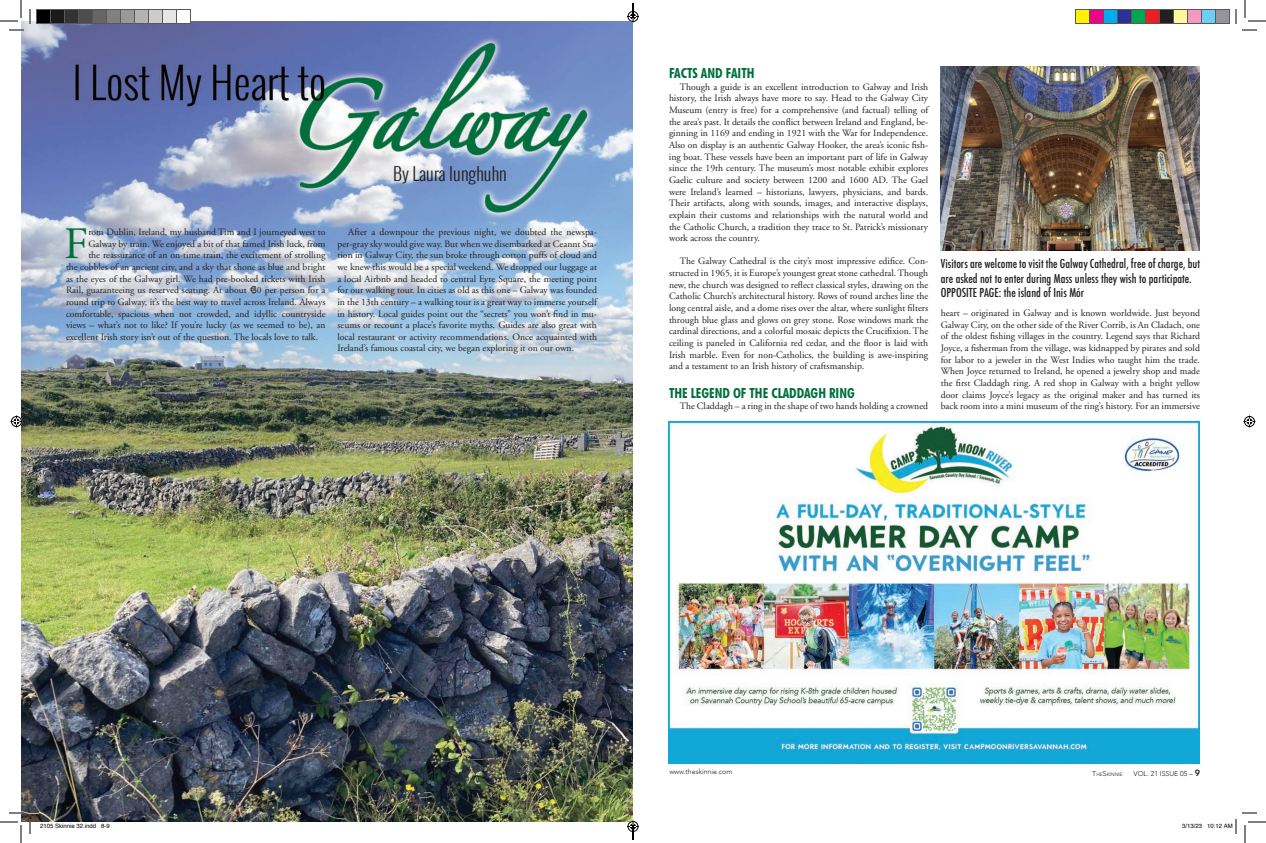
<style>
.page{position:relative;width:1266px;height:843px;background:#fff}
.page>*{position:absolute;margin:0;border:0;box-sizing:border-box;transform-origin:0 0}
.t1{font:44.8px "Adobe Garamond";color:#006f3c}
.t2{font:300 18px "Oswald";color:#231f20}
.t3{font:700 condensed 14px "Futura BT";color:#006f3c}
.t4{font:500 condensed 12px/14.4px "Futura";color:#231f20}
.t5{font:9.7px/11.6px "Adobe Garamond";color:#231f20;text-align:justify}
.t6{font:300 7px "Avenir";color:#231f20}
.t7{font:6px "Helvetica";color:#000}
.t8{font:300 4.9px "Avenir";color:#231f20}
.s1{font-size:7px}
.s2{font-style:inherit}
.s3{font-weight:800;font-size:9px}
</style>
<div class="page">
<img style="left:21px;top:21px;width:612px;height:801px">
<img style="left:941px;top:66px;width:259px;height:185px">
<img style="left:668px;top:422px;width:532px;height:341px">
<svg style="left:0;top:0;width:31px;height:31px"></svg>
<svg style="left:0;top:812px;width:31px;height:31px"></svg>
<svg style="left:1235px;top:0;width:31px;height:31px"></svg>
<svg style="left:10px;top:416px;width:12px;height:12px"></svg>
<svg style="left:1244px;top:416px;width:12px;height:12px"></svg>
<div style="left:36px;top:10px;width:14px;height:14px;background:#000"></div>
<div style="left:36px;top:9px;width:15px;height:15px;border:1px solid #595959"></div>
<div style="left:50px;top:10px;width:14px;height:14px;background:#1a1a1a"></div>
<div style="left:50px;top:9px;width:15px;height:15px;border:1px solid #595959"></div>
<div style="left:64px;top:10px;width:14px;height:14px;background:#333"></div>
<div style="left:64px;top:9px;width:15px;height:15px;border:1px solid #595959"></div>
<div style="left:78px;top:10px;width:14px;height:14px;background:#4d4d4d"></div>
<div style="left:78px;top:9px;width:15px;height:15px;border:1px solid #595959"></div>
<div style="left:92px;top:10px;width:14px;height:14px;background:#666"></div>
<div style="left:92px;top:9px;width:15px;height:15px;border:1px solid #595959"></div>
<div style="left:106px;top:10px;width:14px;height:14px;background:#808080"></div>
<div style="left:106px;top:9px;width:15px;height:15px;border:1px solid #595959"></div>
<div style="left:120px;top:10px;width:14px;height:14px;background:#999"></div>
<div style="left:120px;top:9px;width:15px;height:15px;border:1px solid #595959"></div>
<div style="left:134px;top:10px;width:14px;height:14px;background:#b3b3b3"></div>
<div style="left:134px;top:9px;width:15px;height:15px;border:1px solid #595959"></div>
<div style="left:148px;top:10px;width:14px;height:14px;background:#ccc"></div>
<div style="left:148px;top:9px;width:15px;height:15px;border:1px solid #595959"></div>
<div style="left:162px;top:10px;width:14px;height:14px;background:#e6e6e6"></div>
<div style="left:162px;top:9px;width:15px;height:15px;border:1px solid #595959"></div>
<div style="left:176px;top:10px;width:14px;height:14px;background:#fff"></div>
<div style="left:176px;top:9px;width:15px;height:15px;border:1px solid #595959"></div>
<div style="left:1076px;top:10px;width:14px;height:14px;background:#fff101"></div>
<div style="left:1075px;top:9px;width:15px;height:15px;border:1px solid #595959"></div>
<div style="left:1090px;top:10px;width:14px;height:14px;background:#ed028c"></div>
<div style="left:1089px;top:9px;width:15px;height:15px;border:1px solid #595959"></div>
<div style="left:1104px;top:10px;width:14px;height:14px;background:#00aeef"></div>
<div style="left:1103px;top:9px;width:15px;height:15px;border:1px solid #595959"></div>
<div style="left:1118px;top:10px;width:14px;height:14px;background:#2e3092"></div>
<div style="left:1117px;top:9px;width:15px;height:15px;border:1px solid #595959"></div>
<div style="left:1132px;top:10px;width:14px;height:14px;background:#00a54f"></div>
<div style="left:1131px;top:9px;width:15px;height:15px;border:1px solid #595959"></div>
<div style="left:1146px;top:10px;width:14px;height:14px;background:#ee1d23"></div>
<div style="left:1145px;top:9px;width:15px;height:15px;border:1px solid #595959"></div>
<div style="left:1160px;top:10px;width:14px;height:14px;background:#231f20"></div>
<div style="left:1159px;top:9px;width:15px;height:15px;border:1px solid #595959"></div>
<div style="left:1174px;top:10px;width:14px;height:14px;background:#fff79a"></div>
<div style="left:1173px;top:9px;width:15px;height:15px;border:1px solid #595959"></div>
<div style="left:1188px;top:10px;width:14px;height:14px;background:#f499c2"></div>
<div style="left:1187px;top:9px;width:15px;height:15px;border:1px solid #595959"></div>
<div style="left:1202px;top:10px;width:14px;height:14px;background:#6bcff6"></div>
<div style="left:1201px;top:9px;width:15px;height:15px;border:1px solid #595959"></div>
<div style="left:1216px;top:10px;width:14px;height:14px;background:#939598"></div>
<div style="left:1215px;top:9px;width:15px;height:15px;border:1px solid #595959"></div>
<svg style="left:1235px;top:812px;width:31px;height:31px"></svg>
<svg style="left:627px;top:3px;width:12px;height:19px"></svg>
<svg style="left:627px;top:820px;width:12px;height:20px"></svg>
<h2 class="t2" style="left:393px;top:161px;width:115px">By Laura Iunghuhn</h2>
<h1 class="t1" style="left:64px;top:220px;width:26px">F</h1>
<p class="t5" style="left:88px;top:226px;width:239px">rom Dublin, Ireland, my husband Tim and I journeyed west to</p>
<p class="t5" style="left:88px;top:238px;width:239px">Galway by train. We enjoyed a bit of that famed Irish luck, from</p>
<p class="t5" style="left:88px;top:250px;width:239px">the reassurance of an on-time train, the excitement of strolling</p>
<p class="t5" style="left:66px;top:261px;width:261px">the cobbles of an ancient city, and a sky that shone as blue and bright</p>
<p class="t5" style="left:66px;top:273px;width:261px">as the eyes of the Galway girl. We had pre-booked tickets with Irish</p>
<p class="t5" style="left:66px;top:285px;width:261px">Rail, guaranteeing us reserved seating. At about €30 per person for a</p>
<p class="t5" style="left:66px;top:296px;width:261px">round trip to Galway, it’s the best way to travel across Ireland. Always</p>
<p class="t5" style="left:66px;top:308px;width:261px">comfortable, spacious when not crowded, and idyllic countryside</p>
<p class="t5" style="left:66px;top:320px;width:261px">views – what’s not to like? If you’re lucky (as we seemed to be), an</p>
<p class="t5" style="left:66px;top:331px;width:254px">excellent Irish story isn’t out of the question. The locals love to talk.</p>
<p class="t5" style="left:337px;top:226px;width:261px;text-indent:11px">After a downpour the previous night, we doubted the newspa&shy;per-gray sky would give way. But when we disembarked at Ceannt Sta&shy;tion in Galway City, the sun broke through cotton puffs of cloud and we knew this would be a special weekend. We dropped our luggage at a local Airbnb and headed to central Eyre Square, the meeting point for our walking tour. In cities as old as this one – Galway was founded in the 13th century – a walking tour is a great way to immerse yourself in history. Local guides point out the “secrets” you won’t find in mu&shy;seums or recount a place’s favorite myths. Guides are also great with local restaurant or activity recommendations. Once acquainted with Ireland’s famous coastal city, we began exploring it on our own.</p>
<h3 class="t3" style="left:669px;top:65px;width:87px">FACTS AND FAITH</h3>
<p class="t5" style="left:669px;top:81px;width:261px;text-indent:11px">Though a guide is an excellent introduction to Galway and Irish history, the Irish always have more to say. Head to the Galway City Museum (entry is free) for a comprehensive (and factual) telling of the area’s past. It details the conflict between Ireland and England, be&shy;ginning in 1169 and ending in 1921 with the War for Independence.<br>Also on display is an authentic Galway Hooker, the area’s iconic fish&shy;ing boat. These vessels have been an important part of life in Galway since the 19th century. The museum’s most notable exhibit explores Gaelic culture and society between 1200 and 1600 AD. The Gael were Ireland’s learned – historians, lawyers, physicians, and bards.<br>Their artifacts, along with sounds, images, and interactive displays, explain their customs and relationships with the natural world and the Catholic Church, a tradition they trace to St. Patrick’s missionary work across the country.</p>
<p class="t5" style="left:669px;top:256px;width:261px;text-indent:11px">The Galway Cathedral is the city’s most impressive edifice. Con&shy;structed in 1965, it is Europe’s youngest great stone cathedral. Though new, the church was designed to reflect classical styles, drawing on the Catholic Church’s architectural history. Rows of round arches line the long central aisle, and a dome rises over the altar, where sunlight filters through blue glass and glows on grey stone. Rose windows mark the cardinal directions, and a colorful mosaic depicts the Crucifixion. The ceiling is paneled in California red cedar, and the floor is laid with Irish marble. Even for non-Catholics, the building is awe-inspiring and a testament to an Irish history of craftsmanship.</p>
<h3 class="t3" style="left:669px;top:384px;width:187px">THE LEGEND OF THE CLADDAGH RING</h3>
<p class="t5" style="left:680px;top:401px;width:250px">The Claddagh – a ring in the shape of two hands holding a crowned</p>
<p class="t4" style="left:941px;top:257px;width:261px">Visitors are welcome to visit the Galway Cathedral, free of charge, but are asked not to enter during Mass unless they wish to participate.<br>OPPOSITE PAGE: the island of Inis Mór</p>
<p class="t5" style="left:941px;top:307px;width:261px">heart – originated in Galway and is known worldwide. Just beyond Galway City, on the other side of the River Corrib, is An Cladach, one of the oldest fishing villages in the country. Legend says that Richard Joyce, a fisherman from the village, was kidnapped by pirates and sold for labor to a jeweler in the West Indies who taught him the trade.<br>When Joyce returned to Ireland, he opened a jewelry shop and made the first Claddagh ring. A red shop in Galway with a bright yellow door claims Joyce’s legacy as the original maker and has turned its back room into a mini museum of the ring’s history. For an immersive</p>
<p class="t6" style="left:669px;top:768px;width:65px">www.theskinnie.com</p>
<p class="t8" style="left:1092px;top:772px;width:32px"><span class="s1">T</span>HE<span class="s1">S</span>KINNIE</p>
<p class="t6" style="left:1134px;top:770px;width:68px"><span class="s2">VOL.</span> 21 ISSUE 05 – <span class="s3">9</span></p>
<p class="t7" style="left:40px;top:821px;width:71px">2105 Skinnie 32.indd 8-9</p>
<p class="t7" style="left:1182px;top:821px;width:52px">3/13/23 10:12 AM</p>
</div>
